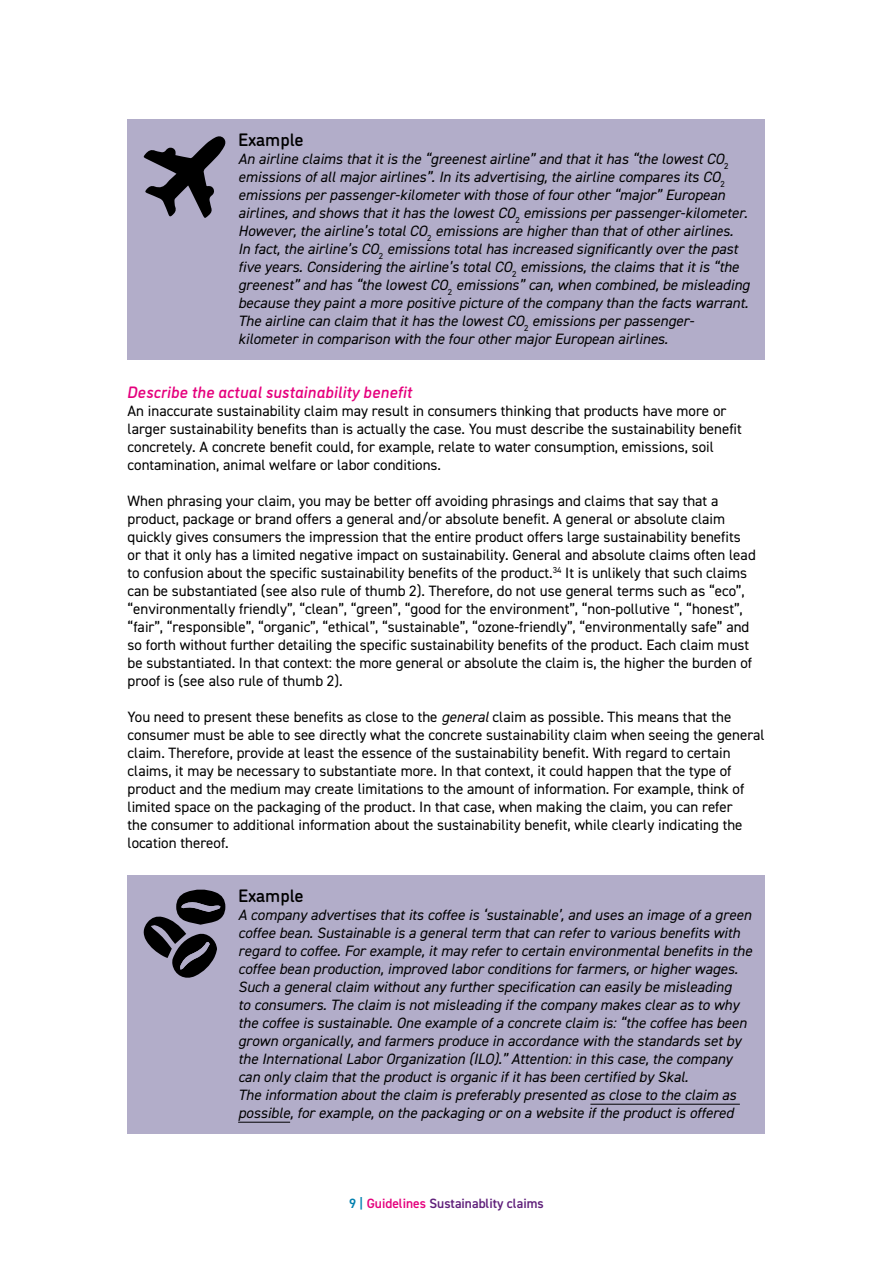
<style>
.page{position:relative;width:893px;height:1263px;background:#fff}
.page>*{position:absolute;margin:0;border:0;box-sizing:border-box;transform-origin:0 0}
.H4_Alineakop_Kader_v{font:500 18px "DI Nosaur";color:#000}
.H4_SubAlineakop_ACM{font:italic 500 16.5px "DI Nosaur";color:#e5007d}
.P_Broodtekst{font:15px/18px "DIN2014";color:#000}
.P_Broodtekst_kader_v{font:italic 15px/18px "DIN2014";color:#000}
.t1{font:600 13.5px "DIN2014";color:#5f1f7a}
.s1{font-style:italic}
.s2{color:#007fae}
.s3{color:#e5007d}
</style>
<div class="page">
<div style="left:128px;top:119px;width:637px;height:31px;background:#b2adc9"></div>
<div style="left:128px;top:139px;width:637px;height:221px;background:#b2adc9"></div>
<div style="left:128px;top:875px;width:637px;height:31px;background:#b2adc9"></div>
<div style="left:128px;top:895px;width:637px;height:203px;background:#b2adc9"></div>
<div style="left:128px;top:1075px;width:637px;height:59px;background:#b2adc9"></div>
<hr style="left:590px;top:1104px;width:150px;height:1px;background:#000">
<hr style="left:238px;top:1122px;width:52px;height:1px;background:#000">
<svg style="left:143px;top:136px;width:83px;height:82px"></svg>
<svg style="left:143px;top:889px;width:82px;height:89px"></svg>
<h4 class="H4_Alineakop_Kader_v" style="left:238px;top:126px;width:67px">Example</h4>
<p class="P_Broodtekst_kader_v" style="left:238px;top:149px;width:513px">An airline claims that it is the “greenest airline” and that it has “the lowest CO<sub>2 </sub>emissions of all major airlines”. In its advertising, the airline compares its CO<sub>2 </sub>emissions per passenger-kilometer with those of four other “major” European airlines, and shows that it has the lowest CO<sub>2</sub> emissions per passenger-kilometer.<br>However, the airline’s total CO<sub>2</sub> emissions are higher than that of other airlines.<br>In fact, the airline’s CO<sub>2</sub> emissions total has increased significantly over the past five years. Considering the airline’s total CO<sub>2</sub> emissions, the claims that it is “the greenest” and has “the lowest CO<sub>2</sub> emissions” can, when combined, be misleading because they paint a more positive picture of the company than the facts warrant.<br>The airline can claim that it has the lowest CO<sub>2</sub> emissions per passenger&shy;kilometer in comparison with the four other major European airlines.</p>
<h4 class="H4_SubAlineakop_ACM" style="left:128px;top:380px;width:287px">Describe the actual sustainability benefit</h4>
<p class="P_Broodtekst" style="left:128px;top:401px;width:616px">An inaccurate sustainability claim may result in consumers thinking that products have more or larger sustainability benefits than is actually the case. You must describe the sustainability benefit concretely. A concrete benefit could, for example, relate to water consumption, emissions, soil contamination, animal welfare or labor conditions.</p>
<p class="P_Broodtekst" style="left:128px;top:491px;width:630px">When phrasing your claim, you may be better off avoiding phrasings and claims that say that a product, package or brand offers a general and/or absolute benefit. A general or absolute claim quickly gives consumers the impression that the entire product offers large sustainability benefits or that it only has a limited negative impact on sustainability. General and absolute claims often lead to confusion about the specific sustainability benefits of the product.<sup>34</sup> It is unlikely that such claims can be substantiated (see also rule of thumb 2). Therefore, do not use general terms such as “eco”, “environmentally friendly”, “clean”, “green”, “good for the environment”, “non-pollutive “, “honest”, “fair”, “responsible”, “organic”, “ethical”, “sustainable”, “ozone-friendly”, “environmentally safe” and so forth without further detailing the specific sustainability benefits of the product. Each claim must be substantiated. In that context: the more general or absolute the claim is, the higher the burden of proof is (see also rule of thumb 2).</p>
<p class="P_Broodtekst" style="left:128px;top:707px;width:638px">You need to present these benefits as close to the <span class="s1">general</span> claim as possible. This means that the consumer must be able to see directly what the concrete sustainability claim when seeing the general claim. Therefore, provide at least the essence of the sustainability benefit. With regard to certain claims, it may be necessary to substantiate more. In that context, it could happen that the type of product and the medium may create limitations to the amount of information. For example, think of limited space on the packaging of the product. In that case, when making the claim, you can refer<br>the consumer to additional information about the sustainability benefit, while clearly indicating the location thereof.</p>
<h4 class="H4_Alineakop_Kader_v" style="left:238px;top:882px;width:67px">Example</h4>
<p class="P_Broodtekst_kader_v" style="left:238px;top:905px;width:515px">A company advertises that its coffee is ‘sustainable’, and uses an image of a green coffee bean. Sustainable is a general term that can refer to various benefits with regard to coffee. For example, it may refer to certain environmental benefits in the coffee bean production, improved labor conditions for farmers, or higher wages.<br>Such a general claim without any further specification can easily be misleading<br>to consumers. The claim is not misleading if the company makes clear as to why the coffee is sustainable. One example of a concrete claim is: “the coffee has been grown organically, and farmers produce in accordance with the standards set by the International Labor Organization (ILO).” Attention: in this case, the company can only claim that the product is organic if it has been certified by Skal.</p>
<p class="P_Broodtekst_kader_v" style="left:238px;top:1085px;width:499px">The information about the claim is preferably presented as close to the claim as possible, for example, on the packaging or on a website if the product is offered</p>
<p class="t1" style="left:349px;top:1194px;width:196px"><span class="s2">9 |</span> <span class="s3">Guidelines</span> Sustainablity claims</p>
</div>
